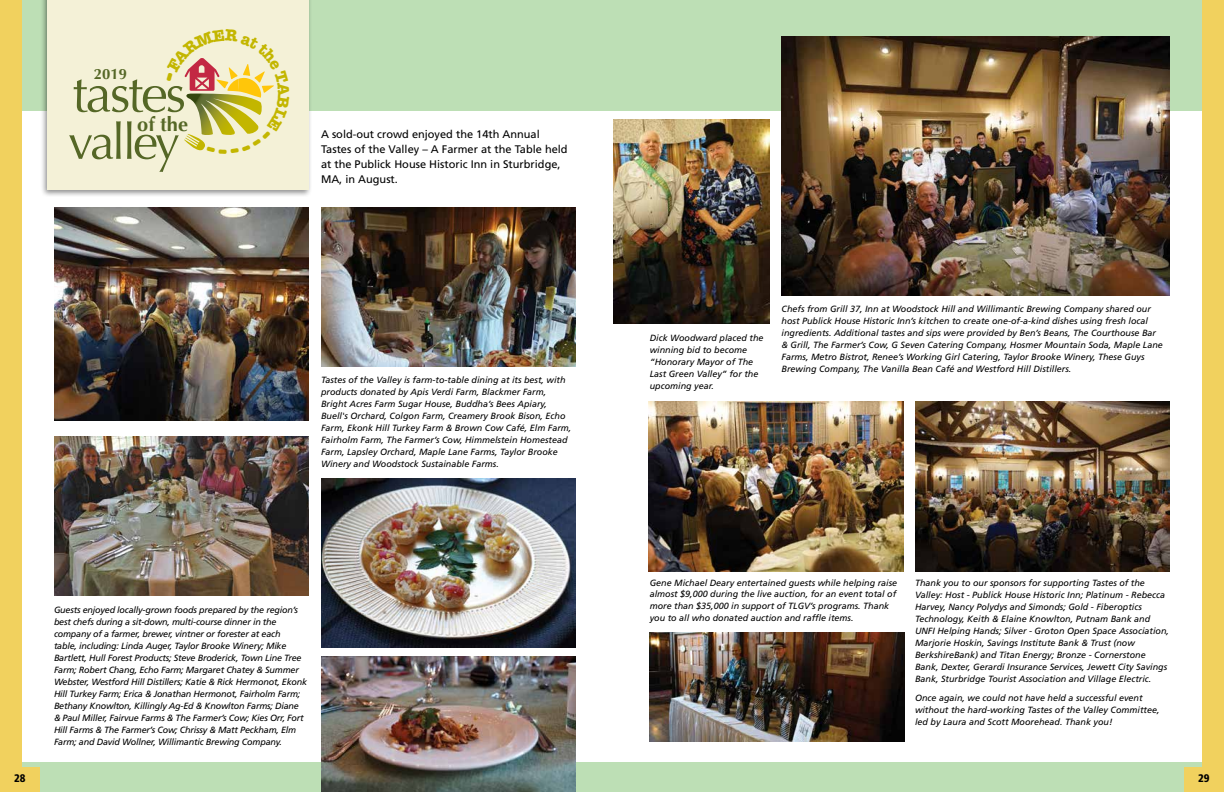
<style>
.page{position:relative;width:1224px;height:792px;background:#bddfb5}
.page>*{position:absolute;margin:0;border:0;box-sizing:border-box;transform-origin:0 0}
.t1{font:53.1px "Optima";letter-spacing:-.04em;color:#556726}
.t2{font:700 20px "Optima";color:#556726}
.t3{font:700 14.9px "Optima";color:#556726}
.t4{font:11px/15px "Frutiger LT Std";color:#000}
.t5{font:900 condensed 11px "Frutiger LT Std";color:#000}
.t6{font:italic 9px/12px "Frutiger LT Std";color:#000}
.t7{font:italic 9px/12px "Frutiger LT Std";letter-spacing:-.02em;color:#000}
</style>
<div class="page">
<div style="left:10px;top:111px;width:1203px;height:651px;background:#fff"></div>
<div style="left:0;top:0;width:21px;height:792px;background:#f1d15e"></div>
<div style="left:0;top:768px;width:40px;height:24px;background:#f1d15e"></div>
<div style="left:1203px;top:0;width:21px;height:792px;background:#f1d15e"></div>
<div style="left:1184px;top:768px;width:40px;height:24px;background:#f1d15e"></div>
<div style="left:40px;top:0;width:272px;height:197px;background:#000;opacity:.45"></div>
<div style="left:48px;top:0;width:261px;height:190px;background:#f4f1d7"></div>
<svg style="left:69px;top:121px;width:52px;height:38px"></svg>
<img style="left:613px;top:119px;width:157px;height:205px">
<img style="left:321px;top:478px;width:255px;height:170px">
<img style="left:650px;top:633px;width:255px;height:108px">
<img style="left:54px;top:207px;width:255px;height:213px">
<img style="left:321px;top:207px;width:255px;height:159px">
<img style="left:782px;top:36px;width:388px;height:259px">
<img style="left:648px;top:401px;width:256px;height:171px">
<img style="left:321px;top:657px;width:255px;height:135px">
<img style="left:54px;top:437px;width:255px;height:158px">
<img style="left:915px;top:401px;width:255px;height:170px">
<svg style="left:127px;top:58px;width:147px;height:114px"></svg>
<h3 class="t3" style="left:94px;top:65px;width:35px">2019</h3>
<h1 class="t1" style="left:73px;top:63px;width:115px">tastes</h1>
<h2 class="t2" style="left:137px;top:112px;width:52px">of the</h2>
<p class="t4" style="left:321px;top:127px;width:248px">A sold-out crowd enjoyed the 14th Annual Tastes of the Valley – A Farmer at the Table held at the Publick House Historic Inn in Sturbridge, MA, in August.</p>
<p class="t6" style="left:321px;top:374px;width:252px">Tastes of the Valley is farm-to-table dining at its best, with products donated by Apis Verdi Farm, Blackmer Farm, Bright Acres Farm Sugar House, Buddha’s Bees Apiary, Buell's Orchard, Colgon Farm, Creamery Brook Bison, Echo Farm, Ekonk Hill Turkey Farm &amp; Brown Cow Café, Elm Farm, Fairholm Farm, The Farmer’s Cow, Himmelstein Homestead Farm, Lapsley Orchard, Maple Lane Farms, Taylor Brooke Winery and Woodstock Sustainable Farms.</p>
<p class="t7" style="left:54px;top:604px;width:255px">Guests enjoyed locally-grown foods prepared by the region’s best chefs during a sit-down, multi-course dinner in the company of a farmer, brewer, vintner or forester at each<br>table, including: Linda Auger, Taylor Brooke Winery; Mike Bartlett, Hull Forest Products; Steve Broderick, Town Line Tree Farm; Robert Chang, Echo Farm; Margaret Chatey &amp; Summer Webster, Westford Hill Distillers; Katie &amp; Rick Hermonot, Ekonk Hill Turkey Farm; Erica &amp; Jonathan Hermonot, Fairholm Farm; Bethany Knowlton, Killingly Ag-Ed &amp; Knowlton Farms; Diane &amp; Paul Miller, Fairvue Farms &amp; The Farmer’s Cow; Kies Orr, Fort Hill Farms &amp; The Farmer’s Cow; Chrissy &amp; Matt Peckham, Elm Farm; and David Wollner, Willimantic Brewing Company.</p>
<p class="t6" style="left:650px;top:332px;width:115px">Dick Woodward placed the winning bid to become “Honorary Mayor of The<br>Last Green Valley” for the upcoming year.</p>
<p class="t6" style="left:782px;top:303px;width:383px">Chefs from Grill 37, Inn at Woodstock Hill and Willimantic Brewing Company shared our host Publick House Historic Inn’s kitchen to create one-of-a-kind dishes using fresh local ingredients. Additional tastes and sips were provided by Ben’s Beans, The Courthouse Bar &amp; Grill, The Farmer’s Cow, G Seven Catering Company, Hosmer Mountain Soda, Maple Lane Farms, Metro Bistrot, Renee’s Working Girl Catering, Taylor Brooke Winery, These Guys Brewing Company, The Vanilla Bean Café and Westford Hill Distillers.</p>
<p class="t6" style="left:650px;top:576px;width:249px">Gene Michael Deary entertained guests while helping raise almost $9,000 during the live auction, for an event total of more than $35,000 in support of TLGV’s programs. Thank you to all who donated auction and raffle items.</p>
<p class="t6" style="left:915px;top:576px;width:256px">Thank you to our sponsors for supporting Tastes of the Valley: Host - Publick House Historic Inn; Platinum - Rebecca Harvey, Nancy Polydys and Simonds; Gold - Fiberoptics Technology, Keith &amp; Elaine Knowlton, Putnam Bank and UNFI Helping Hands; Silver - Groton Open Space Association, Marjorie Hoskin, Savings Institute Bank &amp; Trust (now BerkshireBank) and Titan Energy; Bronze - Cornerstone Bank, Dexter, Gerardi Insurance Services, Jewett City Savings Bank, Sturbridge Tourist Association and Village Electric.</p>
<p class="t6" style="left:915px;top:692px;width:246px">Once again, we could not have held a successful event without the hard-working Tastes of the Valley Committee, led by Laura and Scott Moorehead. Thank you!</p>
<p class="t5" style="left:14px;top:772px;width:13px">28</p>
<p class="t5" style="left:1198px;top:772px;width:13px">29</p>
</div>
